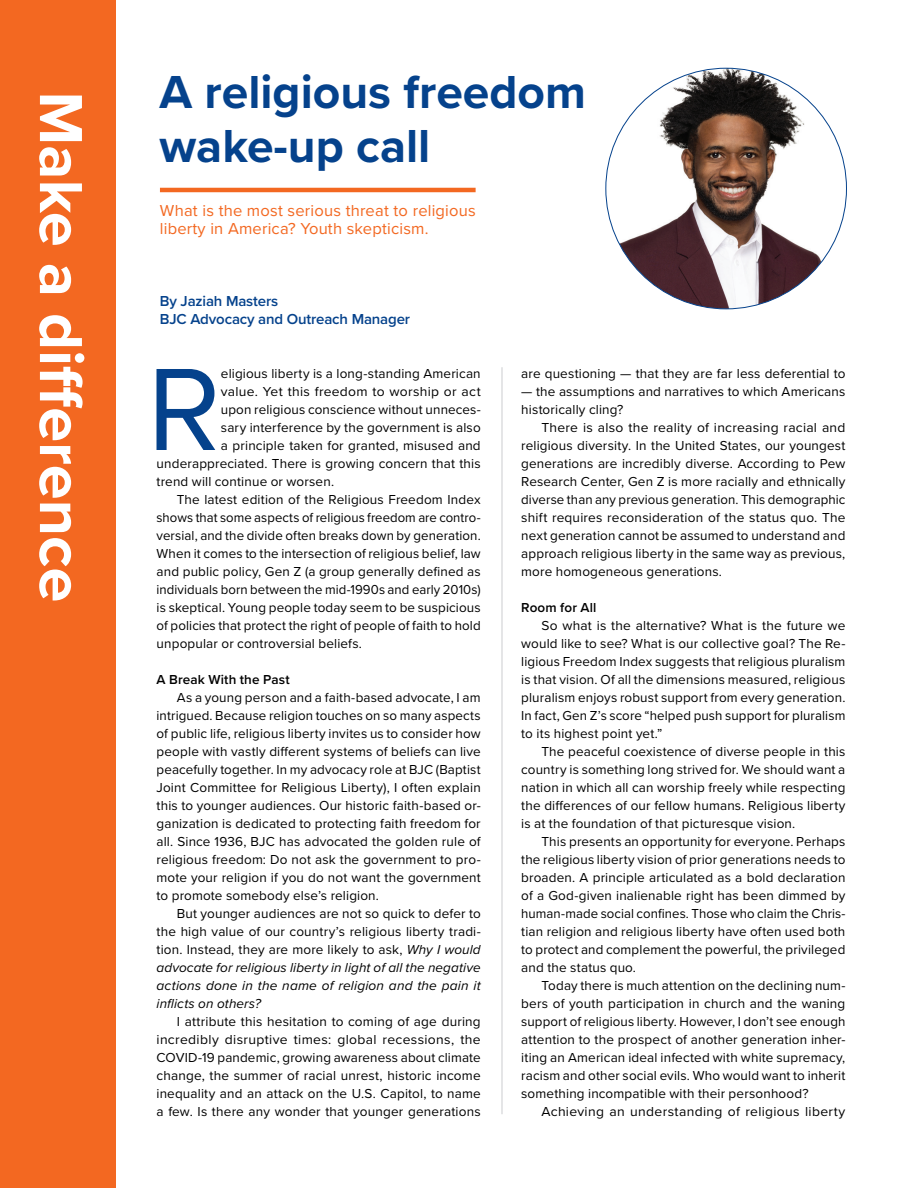
<style>
.page{position:relative;width:918px;height:1188px;background:#fff}
.page>*{position:absolute;margin:0;border:0;box-sizing:border-box;transform-origin:0 0}
.Body-Text-Full-Justi{font:121.5px "Proxima Nova";color:#05428c}
.Headline-1-Large{font:700 63px "Proxima Nova";color:#fff}
.Headline-1{font:700 48px/54px "Proxima Nova";color:#05428c}
.Sub-Header-Left{font:16.5px/18px "Proxima Nova";letter-spacing:.01em;color:#f36821}
.Body-Text-Full-Justi-2{font:600 15px/18px "Proxima Nova";letter-spacing:-.01em;color:#05428c}
.Body-Text-Full-Justi-3{font:13.5px/18px "Proxima Nova";letter-spacing:.01em;color:#000;text-align:justify}
.Body-Text-Full-Justi-4{font:600 13.5px "Proxima Nova";letter-spacing:.01em;color:#000}
.s1{font-style:italic}
</style>
<div class="page">
<div style="left:0;top:0;width:115px;height:1188px;background:#f36821"></div>
<img style="left:606px;top:68px;width:240px;height:241px;border-radius:120px">
<hr style="left:160px;top:188px;width:316px;height:4px;background:#f36821">
<hr style="left:501px;top:367px;width:2px;height:747px;background:#dcdddf">
<p class="Headline-1-Large" style="left:108px;top:91px;width:512px;rotate:90deg">Make a difference</p>
<p class="Headline-1" style="left:159px;top:64px;width:428px">A religious freedom wake-up call</p>
<p class="Sub-Header-Left" style="left:160px;top:201px;width:317px">What is the most serious threat to religious liberty in America? Youth skepticism.</p>
<p class="Body-Text-Full-Justi-2" style="left:160px;top:292px;width:252px">By Jaziah Masters<br>BJC Advocacy and Outreach Manager</p>
<p class="Body-Text-Full-Justi" style="left:147px;top:319px;width:75px">R</p>
<p class="Body-Text-Full-Justi-3" style="left:221px;top:364px;width:261px">eligious liberty is a long-standing American</p>
<p class="Body-Text-Full-Justi-3" style="left:221px;top:382px;width:261px">value. Yet this freedom to worship or act</p>
<p class="Body-Text-Full-Justi-3" style="left:221px;top:400px;width:261px">upon religious conscience without unneces-</p>
<p class="Body-Text-Full-Justi-3" style="left:221px;top:418px;width:261px">sary interference by the government is also</p>
<p class="Body-Text-Full-Justi-3" style="left:221px;top:436px;width:261px">a principle taken for granted, misused and</p>
<p class="Body-Text-Full-Justi-3" style="left:157px;top:454px;width:326px">underappreciated. There is growing concern that this</p>
<p class="Body-Text-Full-Justi-3" style="left:157px;top:472px;width:179px">trend will continue or worsen.</p>
<p class="Body-Text-Full-Justi-3" style="left:157px;top:490px;width:326px;text-indent:20px">The latest edition of the Religious Freedom Index shows that some aspects of religious freedom are contro&shy;versial, and the divide often breaks down by generation.<br>When it comes to the intersection of religious belief, law and public policy, Gen Z (a group generally defined as individuals born between the mid-1990s and early 2010s) is skeptical. Young people today seem to be suspicious of policies that protect the right of people of faith to hold unpopular or controversial beliefs.</p>
<p class="Body-Text-Full-Justi-4" style="left:157px;top:669px;width:135px">A Break With the Past</p>
<p class="Body-Text-Full-Justi-3" style="left:157px;top:688px;width:326px;text-indent:20px">As a young person and a faith-based advocate, I am intrigued. Because religion touches on so many aspects of public life, religious liberty invites us to consider how people with vastly different systems of beliefs can live peacefully together. In my advocacy role at BJC (Baptist Joint Committee for Religious Liberty), I often explain this to younger audiences. Our historic faith-based or&shy;ganization is dedicated to protecting faith freedom for all. Since 1936, BJC has advocated the golden rule of religious freedom: Do not ask the government to pro&shy;mote your religion if you do not want the government to promote somebody else’s religion.</p>
<p class="Body-Text-Full-Justi-3" style="left:157px;top:904px;width:326px;text-indent:20px">But younger audiences are not so quick to defer to the high value of our country’s religious liberty tradi&shy;tion. Instead, they are more likely to ask, <span class="s1">Why I would advocate for religious liberty in light of all the negative actions done in the name of religion and the pain it inflicts on others?</span></p>
<p class="Body-Text-Full-Justi-3" style="left:157px;top:1012px;width:326px;text-indent:20px">I attribute this hesitation to coming of age during incredibly disruptive times: global recessions, the COVID-19 pandemic, growing awareness about climate change, the summer of racial unrest, historic income inequality and an attack on the U.S. Capitol, to name a few. Is there any wonder that younger generations</p>
<p class="Body-Text-Full-Justi-3" style="left:521px;top:364px;width:326px">are questioning — that they are far less deferential to</p>
<p class="Body-Text-Full-Justi-3" style="left:521px;top:382px;width:326px">— the assumptions and narratives to which Americans historically cling?</p>
<p class="Body-Text-Full-Justi-3" style="left:521px;top:418px;width:326px;text-indent:20px">There is also the reality of increasing racial and religious diversity. In the United States, our youngest generations are incredibly diverse. According to Pew Research Center, Gen Z is more racially and ethnically diverse than any previous generation. This demographic shift requires reconsideration of the status quo. The next generation cannot be assumed to understand and approach religious liberty in the same way as previous, more homogeneous generations.</p>
<p class="Body-Text-Full-Justi-4" style="left:521px;top:597px;width:77px">Room for All</p>
<p class="Body-Text-Full-Justi-3" style="left:521px;top:616px;width:326px;text-indent:20px">So what is the alternative? What is the future we would like to see? What is our collective goal? The Re&shy;ligious Freedom Index suggests that religious pluralism is that vision. Of all the dimensions measured, religious pluralism enjoys robust support from every generation.<br>In fact, Gen Z’s score “helped push support for pluralism to its highest point yet.”</p>
<p class="Body-Text-Full-Justi-3" style="left:521px;top:742px;width:326px;text-indent:20px">The peaceful coexistence of diverse people in this country is something long strived for. We should want a nation in which all can worship freely while respecting the differences of our fellow humans. Religious liberty is at the foundation of that picturesque vision.</p>
<p class="Body-Text-Full-Justi-3" style="left:521px;top:832px;width:326px;text-indent:20px">This presents an opportunity for everyone. Perhaps the religious liberty vision of prior generations needs to broaden. A principle articulated as a bold declaration of a God-given inalienable right has been dimmed by human-made social confines. Those who claim the Chris&shy;tian religion and religious liberty have often used both to protect and complement the powerful, the privileged and the status quo.</p>
<p class="Body-Text-Full-Justi-3" style="left:521px;top:976px;width:326px;text-indent:20px">Today there is much attention on the declining num&shy;bers of youth participation in church and the waning support of religious liberty. However, I don’t see enough attention to the prospect of another generation inher&shy;iting an American ideal infected with white supremacy, racism and other social evils. Who would want to inherit something incompatible with their personhood?</p>
<p class="Body-Text-Full-Justi-3" style="left:542px;top:1102px;width:305px">Achieving an understanding of religious liberty</p>
</div>
